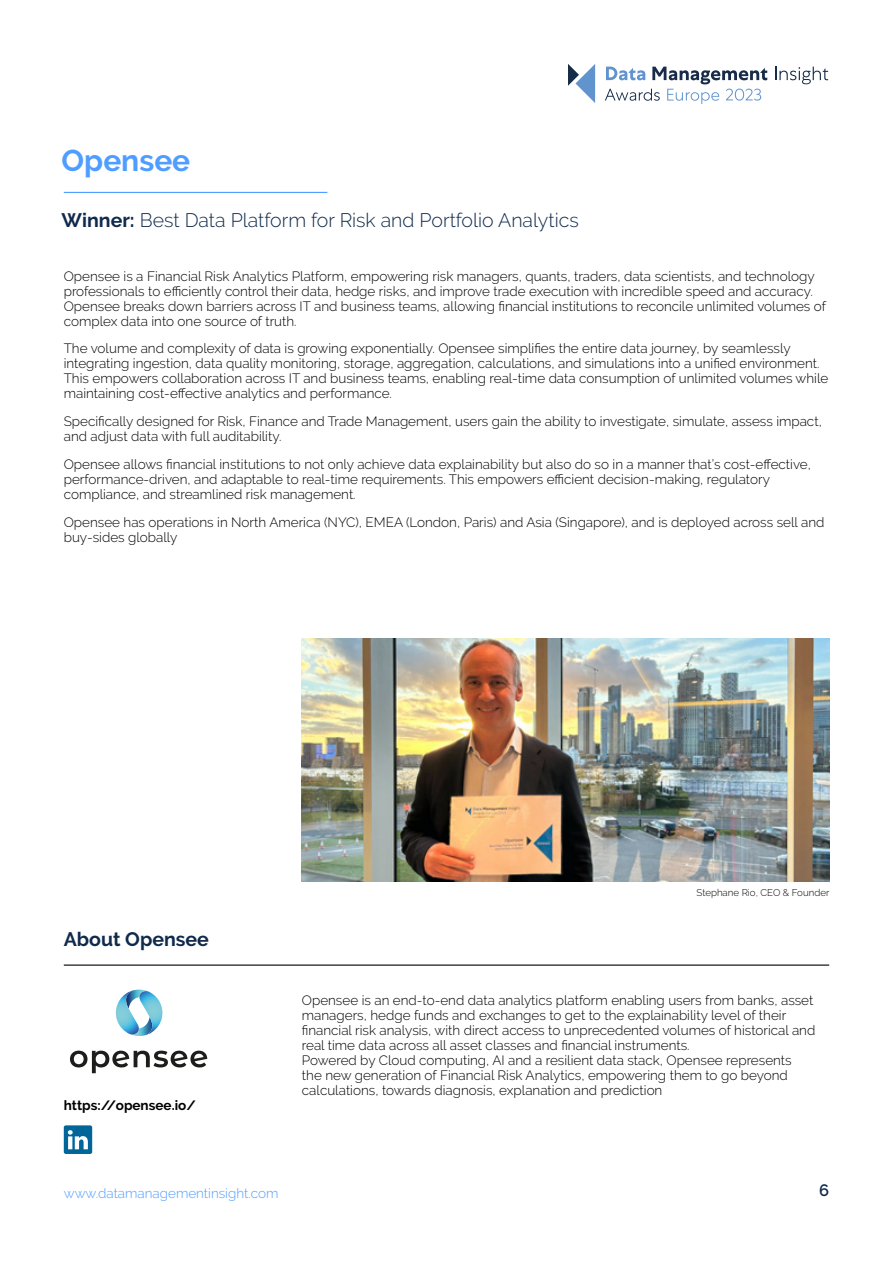
<style>
.page{position:relative;width:893px;height:1263px;background:#fff}
.page>*{position:absolute;margin:0;border:0;box-sizing:border-box;transform-origin:0 0}
.t1{font:700 30px "Raleway";color:#4e9dff}
.t2{font:300 19.5px "Raleway";color:#0f2a4b}
.t3{font:700 19.5px "Raleway";color:#0f2a4b}
.t4{font:600 16.5px "Raleway";color:#0f2a4b}
.t5{font:300 13.5px/15px "Raleway";color:#000}
.t6{font:300 13.5px "Raleway";color:#4e9dff}
.t7{font:700 13.5px "Raleway";color:#000}
.t8{font:300 9.75px "Raleway";color:#000}
.s1{font-weight:700}
</style>
<div class="page">
<svg style="left:568px;top:64px;width:27px;height:39px"></svg>
<svg style="left:775px;top:67px;width:53px;height:17px"></svg>
<svg style="left:605px;top:67px;width:162px;height:36px"></svg>
<hr style="left:64px;top:192px;width:263px;height:1px;background:#4e9dff">
<hr style="left:64px;top:964px;width:765px;height:2px;background:#000">
<img style="left:302px;top:639px;width:527px;height:242px">
<svg style="left:70px;top:1050px;width:137px;height:23px"></svg>
<svg style="left:116px;top:989px;width:46px;height:47px"></svg>
<div style="left:64px;top:1125px;width:28px;height:29px;background:#069;border-radius:2px"></div>
<svg style="left:68px;top:1130px;width:20px;height:19px"></svg>
<h1 class="t1" style="left:62px;top:143px;width:130px">Opensee</h1>
<h2 class="t2" style="left:62px;top:208px;width:519px"><span class="s1">Winner:</span> Best Data Platform for Risk and Portfolio Analytics</h2>
<p class="t5" style="left:64px;top:268px;width:764px">Opensee is a Financial Risk Analytics Platform, empowering risk managers, quants, traders, data scientists, and technology professionals to efficiently control their data, hedge risks, and improve trade execution with incredible speed and accuracy.<br>Opensee breaks down barriers across IT and business teams, allowing financial institutions to reconcile unlimited volumes of complex data into one source of truth.</p>
<p class="t5" style="left:64px;top:341px;width:766px">The volume and complexity of data is growing exponentially. Opensee simplifies the entire data journey, by seamlessly integrating ingestion, data quality monitoring, storage, aggregation, calculations, and simulations into a unified environment.<br>This empowers collaboration across IT and business teams, enabling real-time data consumption of unlimited volumes while maintaining cost-effective analytics and performance.</p>
<p class="t5" style="left:64px;top:414px;width:760px">Specifically designed for Risk, Finance and Trade Management, users gain the ability to investigate, simulate, assess impact, and adjust data with full auditability.</p>
<p class="t5" style="left:64px;top:457px;width:749px">Opensee allows financial institutions to not only achieve data explainability but also do so in a manner that’s cost-effective, performance-driven, and adaptable to real-time requirements. This empowers efficient decision-making, regulatory compliance, and streamlined risk management.</p>
<p class="t5" style="left:64px;top:514px;width:762px">Opensee has operations in North America (NYC), EMEA (London, Paris) and Asia (Singapore), and is deployed across sell and buy-sides globally</p>
<h2 class="t3" style="left:64px;top:928px;width:147px">About Opensee</h2>
<p class="t7" style="left:64px;top:1097px;width:133px">https://opensee.io/</p>
<p class="t8" style="left:696px;top:887px;width:134px">Stephane Rio, CEO &amp; Founder</p>
<p class="t5" style="left:302px;top:992px;width:515px">Opensee is an end-to-end data analytics platform enabling users from banks, asset managers, hedge funds and exchanges to get to the explainability level of their financial risk analysis, with direct access to unprecedented volumes of historical and real time data across all asset classes and financial instruments.<br>Powered by Cloud computing, AI and a resilient data stack, Opensee represents<br>the new generation of Financial Risk Analytics, empowering them to go beyond calculations, towards diagnosis, explanation and prediction</p>
<p class="t6" style="left:64px;top:1185px;width:216px">www.datamanagementinsight.com</p>
<p class="t4" style="left:819px;top:1180px;width:12px">6</p>
</div>
